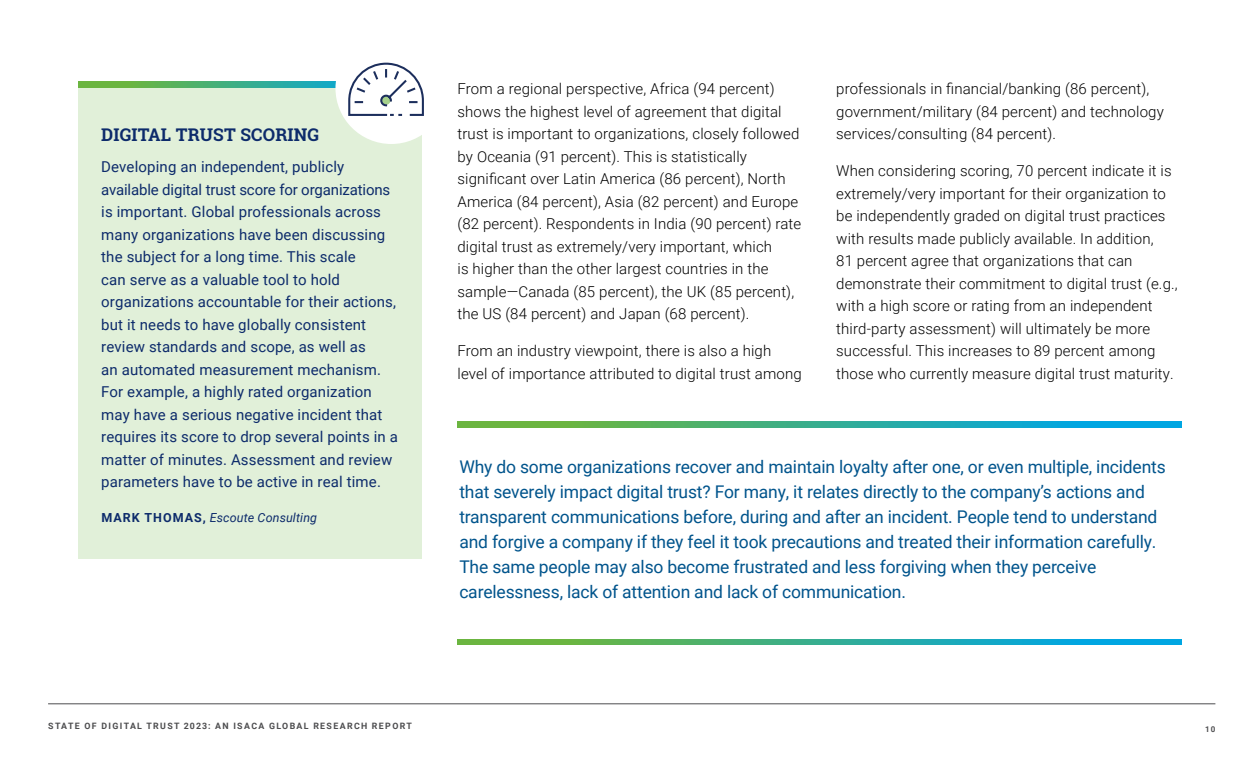
<style>
.page{position:relative;width:1260px;height:765px;background:#fff}
.page>*{position:absolute;margin:0;border:0;box-sizing:border-box;transform-origin:0 0}
.t1{font:17.5px/25px "Roboto";letter-spacing:-.01em;color:#00548c}
.Body_Copy_12_16{font:700 17.5px "Roboto Slab";letter-spacing:.01em;color:#0d2b6b}
.Body_Copy_12_16-2{font:300 15px/22.5px "Roboto";letter-spacing:.01em;color:#000}
.Body_Copy_12_16-3{font:15px/22.5px "Roboto";letter-spacing:.01em;color:#0d2b6b}
.Body_Copy_12_16-4{font:italic 12.5px "Roboto";letter-spacing:.01em;color:#0d2b6b}
.t2{font:700 8.75px "Roboto";letter-spacing:.155em;color:#4d4d4f}
.t3{font:700 8px "Roboto";color:#4d4d4f}
.s1{font-weight:700;font-style:normal}
</style>
<div class="page">
<hr style="left:48px;top:704px;width:1167px;height:1px;background:#4d4d4f">
<div style="left:79px;top:84px;width:343px;height:475px;background:#e1f0d9"></div>
<svg style="left:79px;top:81px;width:256px;height:6px;background:#47af76"></svg>
<div style="left:337px;top:34px;width:109px;height:109px;background:#fff;border-radius:50%"></div>
<div style="left:335px;top:32px;width:112px;height:112px;border:2px solid #fff;border-radius:50%"></div>
<svg style="left:458px;top:422px;width:723px;height:6px;background:#36ad90"></svg>
<svg style="left:458px;top:639px;width:723px;height:6px;background:#36ad90"></svg>
<svg style="left:348px;top:62px;width:76px;height:54px"></svg>
<p class="Body_Copy_12_16" style="left:101px;top:123px;width:219px">DIGITAL TRUST SCORING</p>
<p class="Body_Copy_12_16-3" style="left:101px;top:155px;width:298px">Developing an independent, publicly available digital trust score for organizations is important. Global professionals across many organizations have been discussing the subject for a long time. This scale<br>can serve as a valuable tool to hold organizations accountable for their actions, but it needs to have globally consistent review standards and scope, as well as<br>an automated measurement mechanism.<br>For example, a highly rated organization may have a serious negative incident that requires its score to drop several points in a matter of minutes. Assessment and review parameters have to be active in real time.</p>
<p class="Body_Copy_12_16-4" style="left:101px;top:508px;width:217px"><span class="s1">MARK THOMAS,</span> Escoute Consulting</p>
<p class="Body_Copy_12_16-2" style="left:458px;top:77px;width:345px">From a regional perspective, Africa (94 percent) shows the highest level of agreement that digital trust is important to organizations, closely followed by Oceania (91 percent). This is statistically significant over Latin America (86 percent), North America (84 percent), Asia (82 percent) and Europe (82 percent). Respondents in India (90 percent) rate digital trust as extremely/very important, which<br>is higher than the other largest countries in the sample—Canada (85 percent), the UK (85 percent), the US (84 percent) and Japan (68 percent).</p>
<p class="Body_Copy_12_16-2" style="left:458px;top:339px;width:346px">From an industry viewpoint, there is also a high level of importance attributed to digital trust among</p>
<p class="Body_Copy_12_16-2" style="left:836px;top:77px;width:329px">professionals in financial/banking (86 percent), government/military (84 percent) and technology services/consulting (84 percent).</p>
<p class="Body_Copy_12_16-2" style="left:836px;top:159px;width:343px">When considering scoring, 70 percent indicate it is extremely/very important for their organization to be independently graded on digital trust practices with results made publicly available. In addition,<br>81 percent agree that organizations that can demonstrate their commitment to digital trust (e.g., with a high score or rating from an independent third-party assessment) will ultimately be more successful. This increases to 89 percent among those who currently measure digital trust maturity.</p>
<p class="t1" style="left:459px;top:453px;width:708px">Why do some organizations recover and maintain loyalty after one, or even multiple, incidents that severely impact digital trust? For many, it relates directly to the company’s actions and transparent communications before, during and after an incident. People tend to understand and forgive a company if they feel it took precautions and treated their information carefully.<br>The same people may also become frustrated and less forgiving when they perceive carelessness, lack of attention and lack of communication.</p>
<p class="t2" style="left:48px;top:720px;width:365px">STATE OF DIGITAL TRUST 2023: AN ISACA GLOBAL RESEARCH REPORT</p>
<p class="t3" style="left:1205px;top:723px;width:12px">10</p>
</div>
